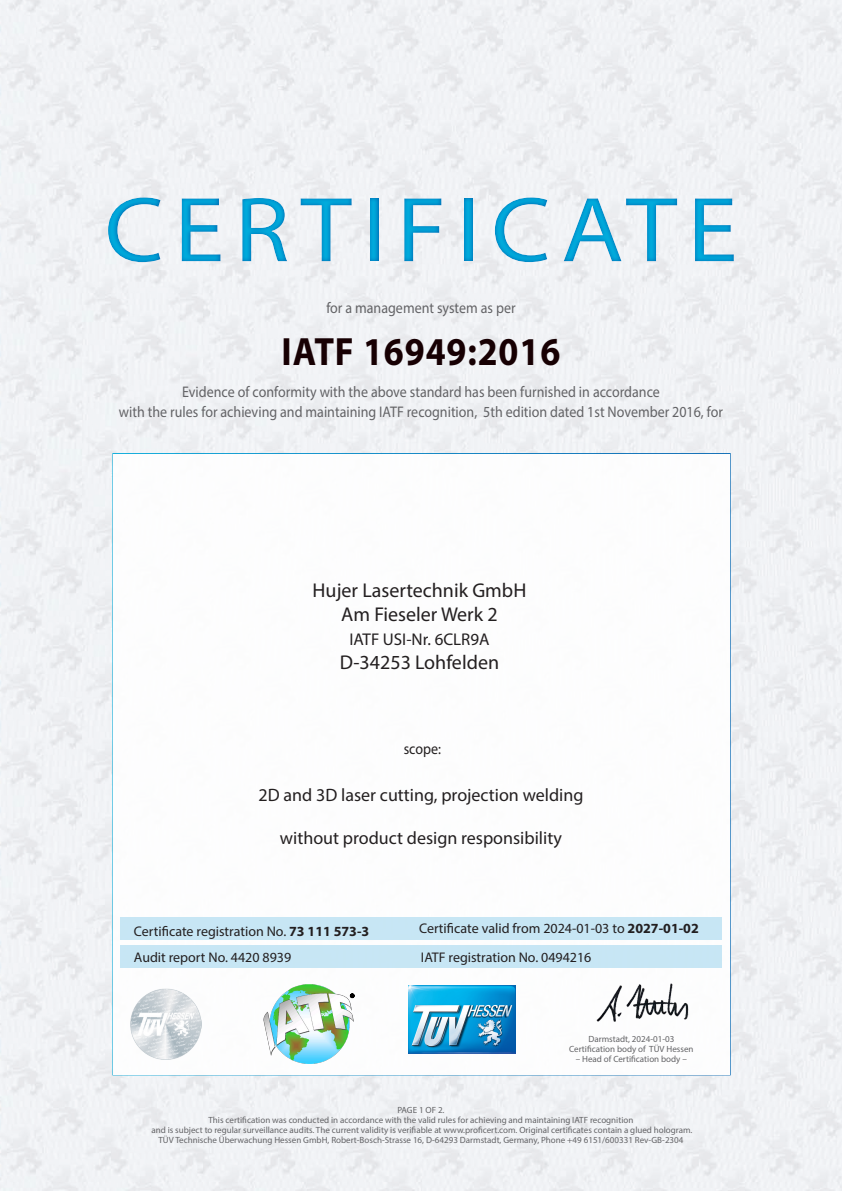
<style>
.page{position:relative;width:842px;height:1191px;background:#fff}
.page>*{position:absolute;margin:0;border:0;box-sizing:border-box;transform-origin:0 0}
.t1{font:93px "Myriad Pro";letter-spacing:.1em;color:#00acdd;scale:1.1 1}
.t2{font:700 39.6px "Myriad Pro";letter-spacing:.025em;color:#170003;scale:.91 1}
.t3{font:20px "Myriad Pro";color:#231f20}
.t4{font:18px "Myriad Pro";color:#231f20}
.t5{font:17px "Myriad Pro";color:#231f20}
.t6{font:15.4px/20px "Myriad Pro";color:#636366;text-align:center;scale:.91 1}
.t7{font:15.4px "Myriad Pro";color:#231f20;scale:.91 1}
.t8{font:14px "Myriad Pro";color:#231f20}
.t9{font:9px/10px "Myriad Pro";color:#636366;text-align:center}
.s1{font-weight:700}
</style>
<div class="page">
<div style="left:112px;top:453px;width:619px;height:622px;background:#fff;border:2px solid #fff"></div>
<div style="left:120px;top:945px;width:602px;height:23px;background:#c1e4f4"></div>
<div style="left:121px;top:917px;width:601px;height:22px;background:#c1e4f4"></div>
<div style="left:749px;top:906px;width:78px;height:54px;background:#f0f1f4"></div>
<div style="left:737px;top:681px;width:95px;height:34px;background:#f0f1f4"></div>
<img style="left:263px;top:984px;width:91px;height:79px">
<img style="left:409px;top:985px;width:106px;height:68px">
<div style="left:0;top:172px;width:842px;height:114px;background:#006bb6;opacity:.75"></div>
<img style="left:130px;top:988px;width:71px;height:71px">
<img style="left:596px;top:983px;width:93px;height:39px">
<svg style="left:350px;top:993px;width:4px;height:4px"></svg>
<h1 class="t1" style="left:104px;top:173px;width:577px">CERTIFICATE</h1>
<p class="t6" style="left:326px;top:298px;width:209px">for a management system as per</p>
<p class="t2" style="left:282px;top:326px;width:308px">IATF 16949:2016</p>
<p class="t6" style="left:119px;top:381px;width:665px">Evidence of conformity with the above standard has been furnished in accordance<br>with the rules for achieving and maintaining IATF recognition, 5th edition dated 1st November 2016, for</p>
<p class="t3" style="left:313px;top:577px;width:215px">Hujer Lasertechnik GmbH</p>
<p class="t3" style="left:341px;top:601px;width:158px">Am Fieseler Werk 2</p>
<p class="t5" style="left:349px;top:628px;width:142px">IATF USI-Nr. 6CLR9A</p>
<p class="t3" style="left:340px;top:649px;width:161px">D-34253 Lohfelden</p>
<p class="t7" style="left:404px;top:739px;width:42px">scope:</p>
<p class="t4" style="left:258px;top:783px;width:327px">2D and 3D laser cutting, projection welding</p>
<p class="t4" style="left:280px;top:826px;width:284px">without product design responsibility</p>
<p class="t8" style="left:419px;top:919px;width:281px">Certificate valid from 2024-01-03 to <span class="s1">2027-01-02</span></p>
<p class="t8" style="left:134px;top:922px;width:237px">Certificate registration No. <span class="s1">73 111 573-3</span></p>
<p class="t8" style="left:134px;top:948px;width:159px">Audit report No. 4420 8939</p>
<p class="t8" style="left:421px;top:948px;width:172px">IATF registration No. 0494216</p>
<p class="t9" style="left:569px;top:1034px;width:126px">Darmstadt, 2024-01-03<br>Certification body of TÜV Hessen</p>
<p class="t9" style="left:576px;top:1054px;width:113px">– Head of Certification body –</p>
<p class="t9" style="left:397px;top:1105px;width:49px">PAGE 1 OF 2.</p>
<p class="t9" style="left:209px;top:1115px;width:426px">This certification was conducted in accordance with the valid rules for achieving and maintaining IATF recognition</p>
<p class="t9" style="left:151px;top:1125px;width:543px">and is subject to regular surveillance audits. The current validity is verifiable at www.proficert.com. Original certificates contain a glued hologram.</p>
<p class="t9" style="left:159px;top:1135px;width:526px">TÜV Technische Überwachung Hessen GmbH, Robert-Bosch-Strasse 16, D-64293 Darmstadt, Germany, Phone +49 6151/600331 Rev-GB-2304</p>
</div>
